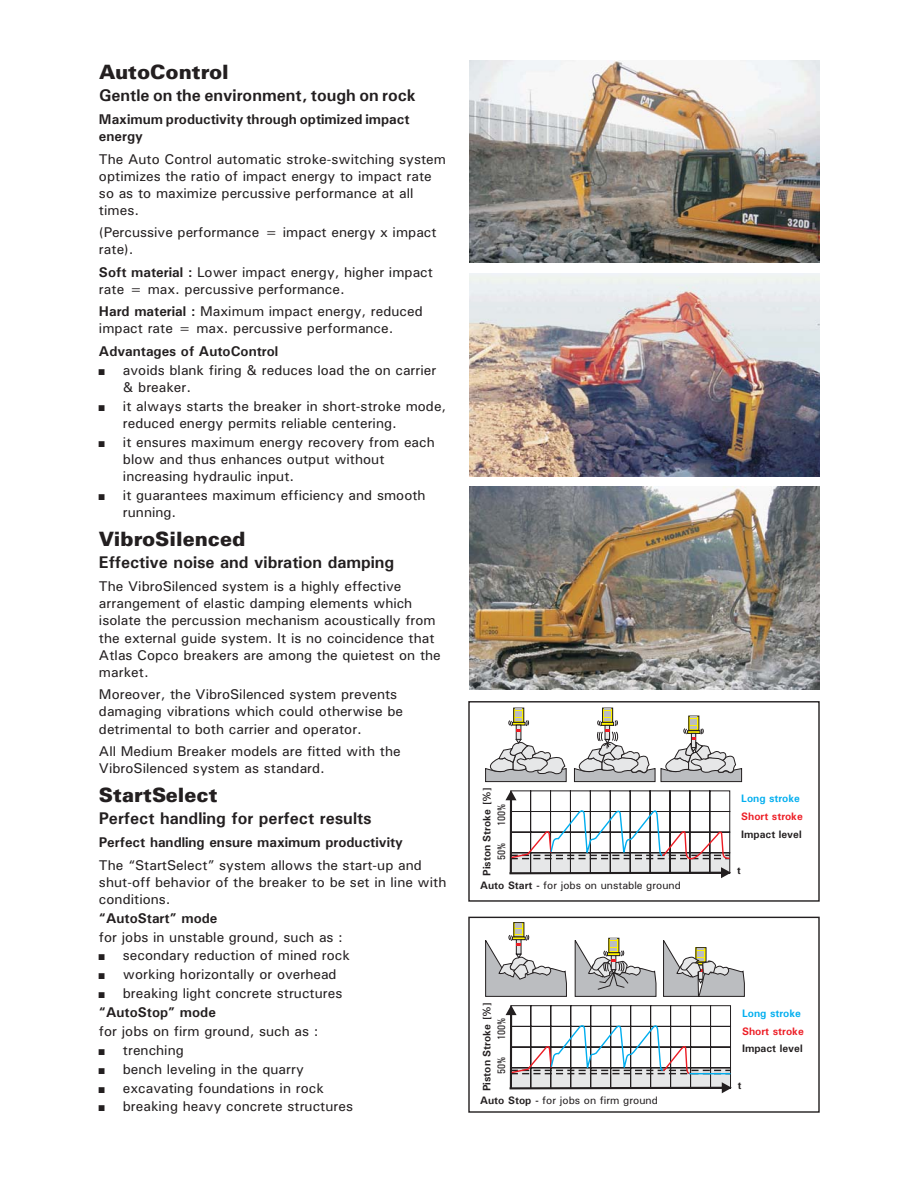
<style>
.page{position:relative;width:918px;height:1188px;background:#fff}
.page>*{position:absolute;margin:0;border:0;box-sizing:border-box;transform-origin:0 0}
.t1{font:700 19.8px "Univers";color:#231f20}
.t2{font:500 16.95px "Univers";color:#231f20}
.t3{font:500 14.1px/17.1px "Univers";color:#231f20}
.t4{font:500 14.1px/17.1px "Univers";color:#231f20}
.t5{font:500 10.8px "Univers";color:#231f20}
.t6{font:500 10.8px "Univers";color:#231f20}
.t7{font:500 10.8px "Univers";color:#ed1c24}
.t8{font:500 10.8px "Univers";color:#00aeef}
.t9{font:500 10.8px "Univers Condensed";color:#231f20}
.t10{font:500 10.8px "Univers Condensed";color:#231f20;scale:1.05 1}
.s1{font-style:inherit}
</style>
<div class="page">
<div style="left:468px;top:701px;width:352px;height:201px;border:1px solid #231f20"></div>
<div style="left:516px;top:725px;width:5px;height:14px;background:#e6e7e8"></div>
<div style="left:516px;top:725px;width:5px;height:15px;border:1px solid #231f20"></div>
<svg style="left:508px;top:708px;width:21px;height:24px"></svg>
<svg style="left:485px;top:739px;width:82px;height:43px"></svg>
<svg style="left:574px;top:708px;width:168px;height:74px"></svg>
<svg style="left:505px;top:790px;width:226px;height:88px"></svg>
<div style="left:468px;top:917px;width:352px;height:196px;border:1px solid #231f20"></div>
<div style="left:513px;top:922px;width:11px;height:15px;border:1px solid #231f20"></div>
<svg style="left:485px;top:923px;width:260px;height:170px"></svg>
<img style="left:469px;top:60px;width:350px;height:203px">
<img style="left:469px;top:487px;width:350px;height:203px">
<img style="left:469px;top:273px;width:350px;height:203px">
<h1 class="t1" style="left:99px;top:65px;width:131px">AutoControl</h1>
<p class="t2" style="left:99px;top:89px;width:319px">Gentle on the environment, tough on rock</p>
<p class="t4" style="left:99px;top:112px;width:312px">Maximum productivity through optimized impact energy</p>
<p class="t3" style="left:99px;top:151px;width:349px">The Auto Control automatic stroke-switching system optimizes the ratio of impact energy to impact rate so as to maximize percussive performance at all times.</p>
<p class="t3" style="left:99px;top:225px;width:339px">(Percussive performance = impact energy x impact rate).</p>
<p class="t3" style="left:99px;top:265px;width:335px"><span class="s1">Soft material :</span> Lower impact energy, higher impact rate = max. percussive performance.</p>
<p class="t3" style="left:99px;top:304px;width:325px"><span class="s1">Hard material :</span> Maximum impact energy, reduced impact rate = max. percussive performance.</p>
<p class="t4" style="left:99px;top:344px;width:181px">Advantages of AutoControl</p>
<p class="t3" style="left:123px;top:363px;width:315px">avoids blank firing &amp; reduces load the on carrier &amp; breaker.</p>
<p class="t3" style="left:123px;top:399px;width:325px">it always starts the breaker in short-stroke mode, reduced energy permits reliable centering.</p>
<p class="t3" style="left:123px;top:435px;width:313px">it ensures maximum energy recovery from each blow and thus enhances output without increasing hydraulic input.</p>
<p class="t3" style="left:123px;top:488px;width:304px">it guarantees maximum efficiency and smooth running.</p>
<h1 class="t1" style="left:99px;top:532px;width:148px">VibroSilenced</h1>
<p class="t2" style="left:99px;top:556px;width:297px">Effective noise and vibration damping</p>
<p class="t3" style="left:99px;top:579px;width:343px">The VibroSilenced system is a highly effective arrangement of elastic damping elements which isolate the percussion mechanism acoustically from the external guide system. It is no coincidence that Atlas Copco breakers are among the quietest on the market.</p>
<p class="t3" style="left:99px;top:687px;width:306px">Moreover, the VibroSilenced system prevents damaging vibrations which could otherwise be detrimental to both carrier and operator.</p>
<p class="t3" style="left:99px;top:744px;width:303px">All Medium Breaker models are fitted with the<br>VibroSilenced system as standard.</p>
<h1 class="t1" style="left:99px;top:788px;width:120px">StartSelect</h1>
<p class="t2" style="left:99px;top:812px;width:274px">Perfect handling for perfect results</p>
<p class="t4" style="left:99px;top:835px;width:306px">Perfect handling ensure maximum productivity</p>
<p class="t3" style="left:99px;top:857px;width:349px">The “StartSelect” system allows the start-up and shut-off behavior of the breaker to be set in line with conditions.</p>
<p class="t4" style="left:99px;top:911px;width:120px">“AutoStart” mode</p>
<p class="t3" style="left:123px;top:929px;width:229px;line-height:18.9px;text-indent:-24px">for jobs in unstable ground, such as : secondary reduction of mined rock working horizontally or overhead breaking light concrete structures</p>
<p class="t4" style="left:99px;top:1005px;width:118px">“AutoStop” mode</p>
<p class="t3" style="left:123px;top:1023px;width:232px;line-height:18.9px;text-indent:-24px">for jobs on firm ground, such as : trenching<br>bench leveling in the quarry excavating foundations in rock breaking heavy concrete structures</p>
<p class="t6" style="left:483px;top:876px;width:90px;rotate:-90deg">Piston Stroke [%]</p>
<p class="t9" style="left:495px;top:826px;width:24px;rotate:-90deg">100%</p>
<p class="t9" style="left:495px;top:860px;width:19px;rotate:-90deg">50%</p>
<p class="t5" style="left:480px;top:882px;width:202px"><span class="s1">Auto Start -</span> for jobs on unstable ground</p>
<p class="t6" style="left:483px;top:1091px;width:90px;rotate:-90deg">Piston Stroke [%]</p>
<p class="t9" style="left:495px;top:1040px;width:24px;rotate:-90deg">100%</p>
<p class="t9" style="left:495px;top:1074px;width:19px;rotate:-90deg">50%</p>
<p class="t5" style="left:480px;top:1097px;width:179px"><span class="s1">Auto Stop -</span> for jobs on firm ground</p>
<p class="t8" style="left:741px;top:795px;width:60px">Long stroke</p>
<p class="t7" style="left:741px;top:813px;width:63px">Short stroke</p>
<p class="t6" style="left:741px;top:830px;width:62px">Impact level</p>
<p class="t10" style="left:737px;top:864px;width:5px">t</p>
<p class="t8" style="left:742px;top:1010px;width:60px">Long stroke</p>
<p class="t7" style="left:742px;top:1028px;width:63px">Short stroke</p>
<p class="t6" style="left:742px;top:1045px;width:62px">Impact level</p>
<p class="t10" style="left:738px;top:1079px;width:5px">t</p>
</div>
